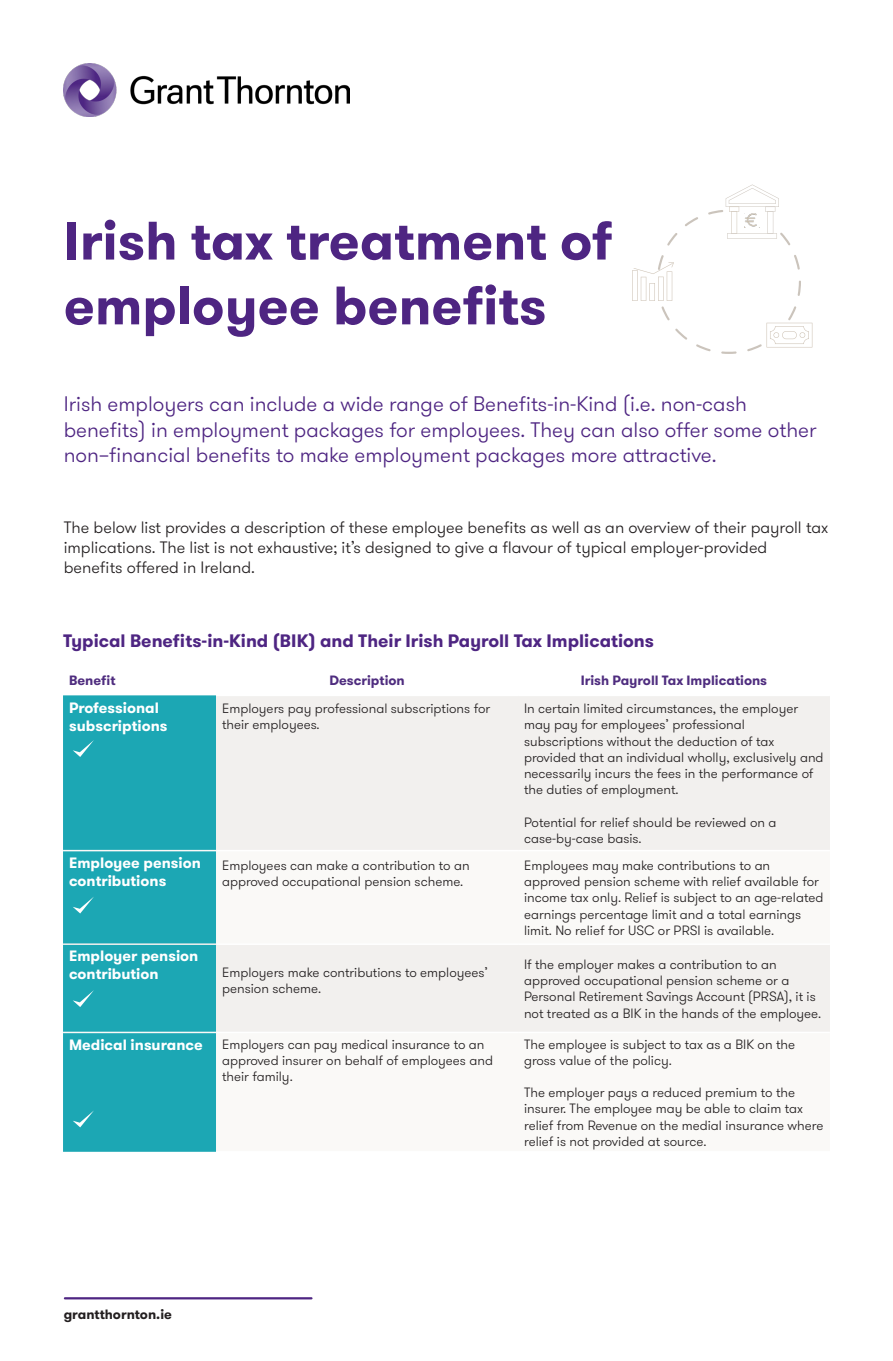
<style>
.page{position:relative;width:893px;height:1361px;background:#fff}
.page>*{position:absolute;margin:0;border:0;box-sizing:border-box;transform-origin:0 0}
._01_Headline_one_36pt{font:700 54px/64.8px "GT Walsheim Pro";color:#4e2582}
.t1{font:300 21px/25.2px "GT Walsheim Pro";color:#4e2582}
.t2{font:700 18px "GT Walsheim Pro";color:#4e2582}
.t3{font:300 16.5px/19.8px "GT Walsheim Pro";color:#231f20}
.t4{font:700 15px/18px "GT Walsheim Pro";color:#fff}
.t5{font:300 13.5px/16.2px "GT Walsheim Pro";color:#231f20}
.t6{font:700 13.5px "GT Walsheim Pro";color:#4f2d7f}
.t7{font:700 13.5px "GT Walsheim Pro";color:#231f20}
</style>
<div class="page">
<hr style="left:65px;top:1297px;width:246px;height:2px;background:#4e2582">
<img style="left:64px;top:64px;width:286px;height:53px">
<div style="left:63px;top:695px;width:153px;height:456px;background:#1ca7b4"></div>
<div style="left:216px;top:696px;width:614px;height:154px;background:#f2f0ee"></div>
<div style="left:216px;top:945px;width:614px;height:86px;background:#f2f0ee"></div>
<hr style="left:63px;top:850px;width:153px;height:1px;background:#faf9f7">
<hr style="left:63px;top:943px;width:153px;height:2px;background:#f2f0ee">
<hr style="left:63px;top:1031px;width:153px;height:2px;background:#faf9f7">
<svg style="left:632px;top:184px;width:180px;height:170px"></svg>
<svg style="left:73px;top:740px;width:21px;height:17px"></svg>
<svg style="left:73px;top:896px;width:21px;height:17px"></svg>
<svg style="left:73px;top:990px;width:21px;height:17px"></svg>
<svg style="left:73px;top:1110px;width:21px;height:17px"></svg>
<img style="left:745px;top:213px;width:15px;height:14px">
<p class="_01_Headline_one_36pt" style="left:64px;top:209px;width:550px">Irish tax treatment of employee benefits</p>
<p class="t1" style="left:64px;top:392px;width:754px">Irish employers can include a wide range of Benefits-in-Kind (i.e. non-cash benefits) in employment packages for employees. They can also offer some other non–financial benefits to make employment packages more attractive.</p>
<p class="t3" style="left:64px;top:518px;width:766px">The below list provides a description of these employee benefits as well as an overview of their payroll tax implications. The list is not exhaustive; it’s designed to give a flavour of typical employer-provided benefits offered in Ireland.</p>
<p class="t2" style="left:63px;top:629px;width:592px">Typical Benefits-in-Kind (BIK) and Their Irish Payroll Tax Implications</p>
<p class="t6" style="left:69px;top:671px;width:48px">Benefit</p>
<p class="t6" style="left:329px;top:671px;width:77px">Description</p>
<p class="t6" style="left:581px;top:671px;width:188px">Irish Payroll Tax Implications</p>
<p class="t4" style="left:69px;top:698px;width:91px">Professional</p>
<p class="t4" style="left:69px;top:716px;width:100px">subscriptions</p>
<p class="t5" style="left:222px;top:701px;width:270px">Employers pay professional subscriptions for their employees.</p>
<p class="t5" style="left:524px;top:701px;width:301px">In certain limited circumstances, the employer may pay for employees’ professional subscriptions without the deduction of tax provided that an individual wholly, exclusively and necessarily incurs the fees in the performance of the duties of employment.</p>
<p class="t5" style="left:524px;top:814px;width:254px">Potential for relief should be reviewed on a</p>
<p class="t5" style="left:524px;top:830px;width:119px">case-by-case basis.</p>
<p class="t4" style="left:69px;top:854px;width:133px">Employee pension contributions</p>
<p class="t5" style="left:222px;top:857px;width:249px">Employees can make a contribution to an</p>
<p class="t5" style="left:222px;top:874px;width:243px">approved occupational pension scheme.</p>
<p class="t5" style="left:524px;top:857px;width:248px">Employees may make contributions to an</p>
<p class="t5" style="left:524px;top:874px;width:301px">approved pension scheme with relief available for income tax only. Relief is subject to an age-related earnings percentage limit and a total earnings limit. No relief for USC or PRSI is available.</p>
<p class="t4" style="left:69px;top:947px;width:131px">Employer pension contribution</p>
<p class="t5" style="left:222px;top:964px;width:267px">Employers make contributions to employees’ pension scheme.</p>
<p class="t5" style="left:524px;top:956px;width:299px">If the employer makes a contribution to an approved occupational pension scheme or a Personal Retirement Savings Account (PRSA), it is not treated as a BIK in the hands of the employee.</p>
<p class="t4" style="left:69px;top:1035px;width:135px">Medical insurance</p>
<p class="t5" style="left:222px;top:1036px;width:272px">Employers can pay medical insurance to an approved insurer on behalf of employees and their family.</p>
<p class="t5" style="left:524px;top:1036px;width:273px">The employee is subject to tax as a BIK on the gross value of the policy.</p>
<p class="t5" style="left:524px;top:1084px;width:301px">The employer pays a reduced premium to the insurer. The employee may be able to claim tax relief from Revenue on the medial insurance where relief is not provided at source.</p>
<p class="t7" style="left:64px;top:1305px;width:110px">grantthornton.ie</p>
</div>
